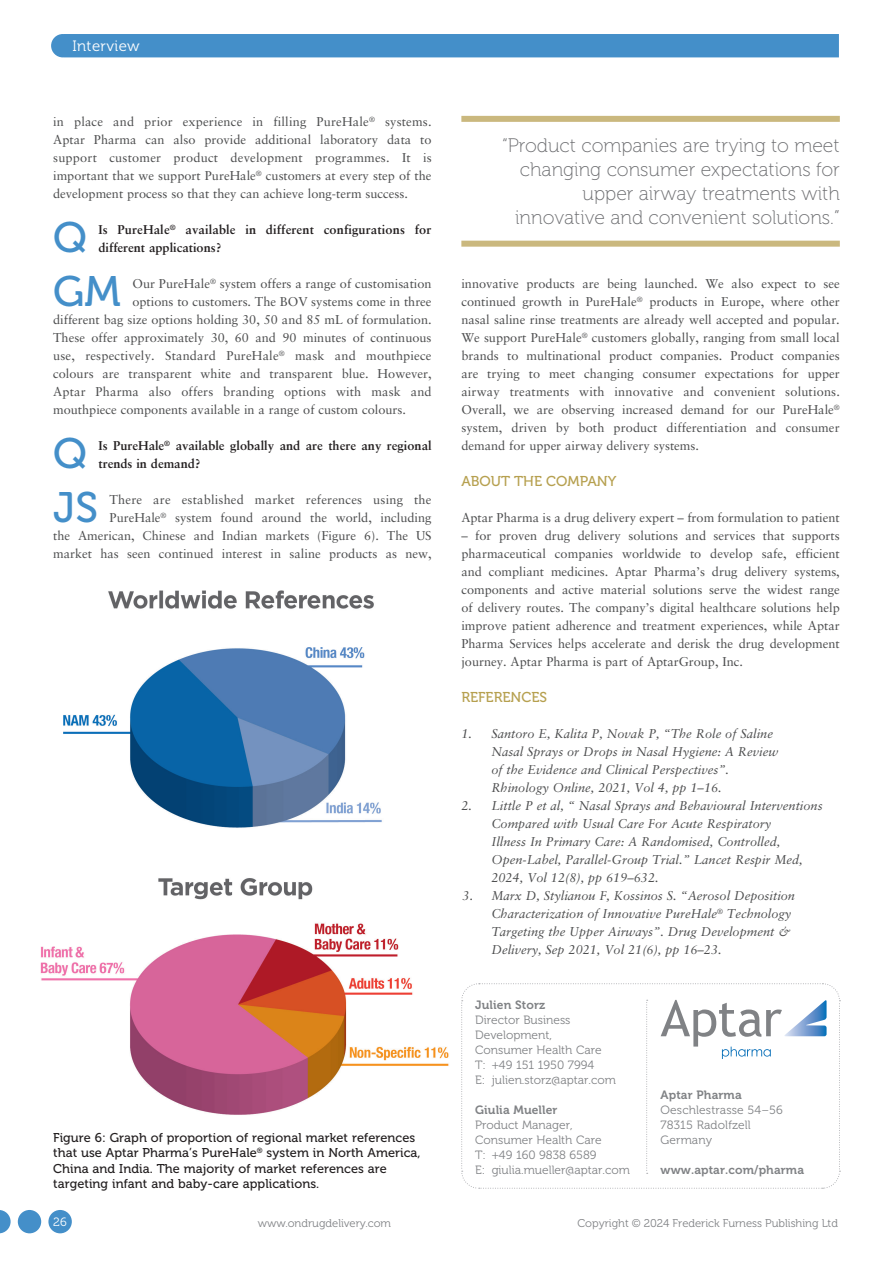
<style>
.page{position:relative;width:893px;height:1263px;background:#fff}
.page>*{position:absolute;margin:0;border:0;box-sizing:border-box;transform-origin:0 0}
.MF_body_no_indent{font:42.45px "Museo 500";color:#448fc9}
.t1{font:19.5px/24px "Museo 100";color:#6c6d70;text-align:right}
.t2{font:15px "Museo 300";letter-spacing:.025em;color:#fff}
.MF_Xhead{font:14.25px "Museo 500";color:#b6a04f}
.MF_body_no_indent-2{font:12.75px/18px "Sabon LT Pro";color:#4b4c4d;text-align:justify}
.MF_References{font:italic 12.75px/18px "Sabon LT Pro";color:#4b4c4d}
.MF_Captions{font:12.75px/15.3px "Museo 500";letter-spacing:.005em;color:#231f20}
.MF_body_no_indent-3{font:700 12.75px/18px "Sabon LT Pro";color:#231f20}
.MF_author_box_body{font:12px/15px "Museo 300";color:#808285}
.ON_Body_text{font:12px "Museo 700";letter-spacing:.01em;color:#808285}
.MF_author_box_body-2{font:12px "Museo 700";letter-spacing:.01em;color:#808285}
.t3{font:12px "Museo 300";color:#fff}
.t4{font:11.25px "Museo 300";color:#808285}
</style>
<div class="page">
<div style="left:51px;top:34px;width:788px;height:23px;background:#448fc9"></div>
<img style="left:63px;top:590px;width:319px;height:238px">
<img style="left:40px;top:878px;width:409px;height:237px">
<div style="left:461px;top:116px;width:379px;height:6px;background:#cab87e"></div>
<div style="left:461px;top:241px;width:379px;height:6px;background:#cab87e"></div>
<svg style="left:461px;top:983px;width:379px;height:206px"></svg>
<div style="left:48px;top:1210px;width:24px;height:23px;background:#448fc9;border-radius:50%"></div>
<div style="left:18px;top:1210px;width:23px;height:23px;background:#448fc9;border-radius:50%"></div>
<svg style="left:0;top:1210px;width:11px;height:23px"></svg>
<p class="t2" style="left:72px;top:37px;width:69px">Interview</p>
<p class="MF_body_no_indent-2" style="left:53px;top:112px;width:380px">in place and prior experience in filling PureHale<sup>®</sup> systems.<br>Aptar Pharma can also provide additional laboratory data to support customer product development programmes. It is important that we support PureHale<sup>®</sup> customers at every step of the development process so that they can achieve long-term success.</p>
<p class="MF_body_no_indent" style="left:53px;top:214px;width:35px">Q</p>
<p class="MF_body_no_indent-3" style="left:98px;top:220px;width:334px">Is PureHale<sup>®</sup> available in different configurations for different applications?</p>
<p class="MF_body_no_indent" style="left:53px;top:268px;width:69px">GM</p>
<p class="MF_body_no_indent-2" style="left:132px;top:274px;width:301px">Our PureHale<sup>®</sup> system offers a range of customisation</p>
<p class="MF_body_no_indent-2" style="left:132px;top:292px;width:301px">options to customers. The BOV systems come in three</p>
<p class="MF_body_no_indent-2" style="left:53px;top:310px;width:380px">different bag size options holding 30, 50 and 85 mL of formulation.</p>
<p class="MF_body_no_indent-2" style="left:53px;top:328px;width:380px">These offer approximately 30, 60 and 90 minutes of continuous</p>
<p class="MF_body_no_indent-2" style="left:53px;top:346px;width:380px">use, respectively. Standard PureHale<sup>®</sup> mask and mouthpiece</p>
<p class="MF_body_no_indent-2" style="left:53px;top:364px;width:380px">colours are transparent white and transparent blue. However,</p>
<p class="MF_body_no_indent-2" style="left:53px;top:382px;width:380px">Aptar Pharma also offers branding options with mask and</p>
<p class="MF_body_no_indent-2" style="left:53px;top:400px;width:354px">mouthpiece components available in a range of custom colours.</p>
<p class="MF_body_no_indent" style="left:53px;top:430px;width:35px">Q</p>
<p class="MF_body_no_indent-3" style="left:98px;top:436px;width:335px">Is PureHale<sup>®</sup> available globally and are there any regional trends in demand?</p>
<p class="MF_body_no_indent" style="left:53px;top:484px;width:46px">JS</p>
<p class="MF_body_no_indent-2" style="left:53px;top:490px;width:380px;text-align:right">There are established market references using the PureHale<sup>®</sup> system found around the world, including<br>the American, Chinese and Indian markets (Figure 6). The US market has seen continued interest in saline products as new,</p>
<p class="MF_Captions" style="left:53px;top:1130px;width:369px">Figure 6: Graph of proportion of regional market references that use Aptar Pharma’s PureHale<sup>®</sup> system in North America, China and India. The majority of market references are targeting infant and baby-care applications.</p>
<p class="t1" style="left:502px;top:133px;width:339px">“Product companies are trying to meet changing consumer expectations for upper airway treatments with innovative and convenient solutions.”</p>
<p class="MF_body_no_indent-2" style="left:461px;top:274px;width:380px">innovative products are being launched. We also expect to see continued growth in PureHale<sup>®</sup> products in Europe, where other nasal saline rinse treatments are already well accepted and popular.<br>We support PureHale<sup>®</sup> customers globally, ranging from small local brands to multinational product companies. Product companies are trying to meet changing consumer expectations for upper airway treatments with innovative and convenient solutions.<br>Overall, we are observing increased demand for our PureHale<sup>® </sup>system, driven by both product differentiation and consumer demand for upper airway delivery systems.</p>
<p class="MF_Xhead" style="left:461px;top:473px;width:156px">ABOUT THE COMPANY</p>
<p class="MF_body_no_indent-2" style="left:461px;top:508px;width:380px">Aptar Pharma is a drug delivery expert – from formulation to patient</p>
<p class="MF_body_no_indent-2" style="left:461px;top:526px;width:380px">– for proven drug delivery solutions and services that supports pharmaceutical companies worldwide to develop safe, efficient and compliant medicines. Aptar Pharma’s drug delivery systems, components and active material solutions serve the widest range of delivery routes. The company’s digital healthcare solutions help improve patient adherence and treatment experiences, while Aptar Pharma Services helps accelerate and derisk the drug development journey. Aptar Pharma is part of AptarGroup, Inc.</p>
<p class="MF_Xhead" style="left:461px;top:689px;width:87px">REFERENCES</p>
<p class="MF_References" style="left:491px;top:724px;width:288px;text-indent:-30px">1. Santoro E, Kalita P, Novak P, “The Role of Saline Nasal Sprays or Drops in Nasal Hygiene: A Review of the Evidence and Clinical Perspectives”.<br>Rhinology Online, 2021, Vol 4, pp 1–16.</p>
<p class="MF_References" style="left:491px;top:796px;width:333px;text-indent:-30px">2. Little P et al, “ Nasal Sprays and Behavioural Interventions Compared with Usual Care For Acute Respiratory<br>Illness In Primary Care: A Randomised, Controlled, Open-Label, Parallel-Group Trial.” Lancet Respir Med, 2024, Vol 12(8), pp 619–632.</p>
<p class="MF_References" style="left:491px;top:886px;width:305px;text-indent:-29px">3. Marx D, Stylianou F, Kossinos S. “Aerosol Deposition Characterization of Innovative PureHale<sup>®</sup> Technology Targeting the Upper Airways”. Drug Development &amp; Delivery, Sep 2021, Vol 21(6), pp 16–23.</p>
<p class="ON_Body_text" style="left:475px;top:998px;width:72px">Julien Storz</p>
<p class="MF_author_box_body" style="left:475px;top:1012px;width:128px">Director Business<br>Development,<br>Consumer Health Care<br>T: +49 151 1950 7994</p>
<p class="MF_author_box_body" style="left:475px;top:1072px;width:142px">E: julien.storz@aptar.com</p>
<p class="ON_Body_text" style="left:475px;top:1103px;width:84px">Giulia Mueller</p>
<p class="MF_author_box_body" style="left:475px;top:1117px;width:128px">Product Manager,<br>Consumer Health Care<br>T: +49 160 9838 6589</p>
<p class="MF_author_box_body" style="left:475px;top:1162px;width:156px">E: giulia.mueller@aptar.com</p>
<p class="MF_author_box_body-2" style="left:661px;top:1088px;width:83px">Aptar Pharma</p>
<p class="MF_author_box_body" style="left:661px;top:1102px;width:124px">Oeschlestrasse 54–56</p>
<p class="MF_author_box_body" style="left:661px;top:1117px;width:92px">78315 Radolfzell</p>
<p class="MF_author_box_body" style="left:661px;top:1132px;width:53px">Germany</p>
<p class="ON_Body_text" style="left:661px;top:1163px;width:145px">www.aptar.com/pharma</p>
<p class="t3" style="left:53px;top:1215px;width:15px">26</p>
<p class="t4" style="left:258px;top:1217px;width:135px">www.ondrugdelivery.com</p>
<p class="t4" style="left:577px;top:1217px;width:262px">Copyright © 2024 Frederick Furness Publishing Ltd</p>
</div>
